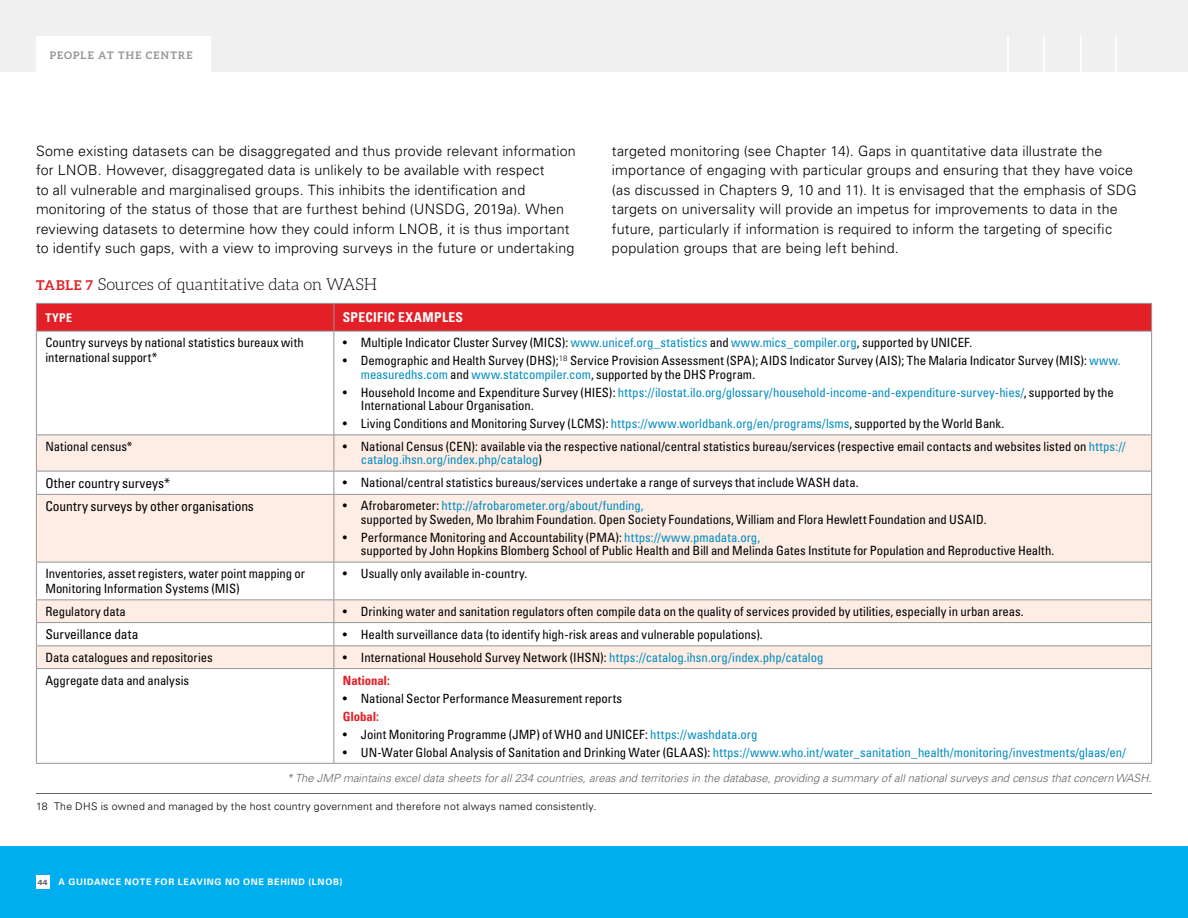
<style>
.page{position:relative;width:1188px;height:918px;background:#fff}
.page>*{position:absolute;margin:0;border:0;box-sizing:border-box;transform-origin:0 0}
.t1{font:300 16.5px "Aleo";letter-spacing:-.01em;color:#000}
.t2{font:300 14.25px/19.5px "Univers LT Pro 45";letter-spacing:.01em;color:#000}
.t3{font:condensed 13.5px "Univers LT Std";letter-spacing:-.005em;color:#000}
.t4{font:700 condensed 13.5px "Univers LT Std";letter-spacing:.025em;color:#fff}
.t5{font:condensed 12.75px/13.5px "Univers LT Std";letter-spacing:-.005em;color:#000}
.t6{font:condensed 12.75px "Univers LT Std";letter-spacing:-.005em;color:#008bbf}
.t7{font:700 condensed 12.75px "Univers LT Std";letter-spacing:-.005em;color:#e31f27}
.t8{font:700 condensed 12px "Univers LT Std";color:#fff}
.t9{font:italic 300 11.25px "Univers LT Pro 45";color:#636466}
.t10{font:300 10.5px "Univers LT Pro 45";letter-spacing:.025em;color:#000}
.t11{font:700 10.35px "Aleo";letter-spacing:.11em;color:#939598}
.t12{font:700 9px "Univers LT Pro 65";letter-spacing:.08em;color:#fff}
.s1{font-weight:700;font-size:13.5px;color:#e31f27}
.s2{color:#008bbf}
.s3{color:#000}
.s4{font-family:"Univers LT Std";font-weight:900;font-size:7.35px;color:#636466}
</style>
<div class="page">
<div style="left:0;top:846px;width:1188px;height:72px;background:#00aeef"></div>
<div style="left:0;top:0;width:1188px;height:72px;background:#f0f0f0"></div>
<div style="left:36px;top:875px;width:13px;height:13px;background:#fff"></div>
<hr style="left:1007px;top:36px;width:2px;height:36px;background:#fff">
<hr style="left:1043px;top:36px;width:2px;height:36px;background:#fff">
<hr style="left:1080px;top:36px;width:2px;height:36px;background:#fff">
<hr style="left:1115px;top:36px;width:2px;height:36px;background:#fff">
<div style="left:36px;top:36px;width:175px;height:37px;background:#fff"></div>
<svg style="left:37px;top:332px;width:1114px;height:431px"></svg>
<svg style="left:37px;top:436px;width:1114px;height:232px;fill:#fdede5"></svg>
<hr style="left:334px;top:332px;width:1px;height:103px;background:#939598">
<hr style="left:36px;top:435px;width:298px;height:1px;background:#939598">
<hr style="left:334px;top:435px;width:818px;height:1px;background:#939598">
<hr style="left:334px;top:435px;width:1px;height:36px;background:#939598">
<hr style="left:36px;top:471px;width:298px;height:1px;background:#939598">
<hr style="left:334px;top:471px;width:818px;height:1px;background:#939598">
<svg style="left:334px;top:471px;width:1px;height:23px"></svg>
<hr style="left:36px;top:494px;width:298px;height:1px;background:#939598">
<hr style="left:334px;top:494px;width:818px;height:1px;background:#939598">
<hr style="left:334px;top:495px;width:1px;height:67px;background:#939598">
<hr style="left:36px;top:562px;width:298px;height:1px;background:#939598">
<hr style="left:334px;top:562px;width:818px;height:1px;background:#939598">
<hr style="left:334px;top:562px;width:1px;height:37px;background:#939598">
<hr style="left:36px;top:599px;width:298px;height:1px;background:#939598">
<hr style="left:334px;top:599px;width:818px;height:1px;background:#939598">
<hr style="left:36px;top:622px;width:298px;height:1px;background:#939598">
<hr style="left:334px;top:622px;width:818px;height:1px;background:#939598">
<hr style="left:36px;top:645px;width:298px;height:1px;background:#939598">
<hr style="left:334px;top:645px;width:818px;height:1px;background:#939598">
<svg style="left:334px;top:600px;width:1px;height:68px"></svg>
<hr style="left:36px;top:668px;width:298px;height:1px;background:#939598">
<hr style="left:334px;top:668px;width:818px;height:1px;background:#939598">
<hr style="left:334px;top:669px;width:1px;height:94px;background:#939598">
<hr style="left:36px;top:332px;width:1px;height:103px;background:#939598">
<hr style="left:1151px;top:332px;width:1px;height:103px;background:#939598">
<hr style="left:36px;top:435px;width:1px;height:36px;background:#939598">
<hr style="left:1151px;top:435px;width:1px;height:36px;background:#939598">
<svg style="left:36px;top:471px;width:1px;height:23px"></svg>
<svg style="left:1151px;top:471px;width:1px;height:23px"></svg>
<hr style="left:36px;top:495px;width:1px;height:67px;background:#939598">
<hr style="left:1151px;top:495px;width:1px;height:67px;background:#939598">
<hr style="left:36px;top:562px;width:1px;height:37px;background:#939598">
<hr style="left:1151px;top:562px;width:1px;height:37px;background:#939598">
<svg style="left:36px;top:600px;width:1px;height:68px"></svg>
<svg style="left:1151px;top:600px;width:1px;height:68px"></svg>
<hr style="left:36px;top:669px;width:1px;height:94px;background:#939598">
<hr style="left:1151px;top:669px;width:1px;height:94px;background:#939598">
<svg style="left:36px;top:303px;width:1116px;height:28px;background:#df242c"></svg>
<hr style="left:36px;top:331px;width:298px;height:1px;background:#939598">
<hr style="left:334px;top:331px;width:818px;height:1px;background:#939598">
<hr style="left:36px;top:763px;width:298px;height:1px;background:#939598">
<hr style="left:334px;top:763px;width:818px;height:1px;background:#939598">
<hr style="left:36px;top:793px;width:1116px;height:1px;background:#636466">
<p class="t11" style="left:50px;top:49px;width:144px">PEOPLE AT THE CENTRE</p>
<p class="t2" style="left:36px;top:141px;width:541px">Some existing datasets can be disaggregated and thus provide relevant information for LNOB. However, disaggregated data is unlikely to be available with respect<br>to all vulnerable and marginalised groups. This inhibits the identification and monitoring of the status of those that are furthest behind (UNSDG, 2019a). When reviewing datasets to determine how they could inform LNOB, it is thus important to identify such gaps, with a view to improving surveys in the future or undertaking</p>
<p class="t2" style="left:612px;top:141px;width:526px">targeted monitoring (see Chapter 14). Gaps in quantitative data illustrate the importance of engaging with particular groups and ensuring that they have voice (as discussed in Chapters 9, 10 and 11). It is envisaged that the emphasis of SDG targets on universality will provide an impetus for improvements to data in the future, particularly if information is required to inform the targeting of specific population groups that are being left behind.</p>
<p class="t1" style="left:36px;top:275px;width:343px"><span class="s1">TABLE 7</span> Sources of quantitative data on WASH</p>
<p class="t8" style="left:45px;top:310px;width:28px">TYPE</p>
<p class="t4" style="left:343px;top:309px;width:122px">SPECIFIC EXAMPLES</p>
<p class="t5" style="left:45px;top:335px;width:260px;line-height:15px">Country surveys by national statistics bureaux with international support*</p>
<p class="t5" style="left:343px;top:336px;width:631px">• Multiple Indicator Cluster Survey (MICS): <span class="s2">www.unicef.org_statistics</span> and <span class="s2">www.mics_compiler.org</span>, supported by UNICEF.</p>
<p class="t5" style="left:361px;top:354px;width:761px;text-indent:-18px">• Demographic and Health Survey (DHS);<sup>18</sup> Service Provision Assessment (SPA); AIDS Indicator Survey (AIS); The Malaria Indicator Survey (MIS): <span class="s2">www. measuredhs.com</span> and <span class="s2">www.statcompiler.com</span>, supported by the DHS Program.</p>
<p class="t5" style="left:361px;top:385px;width:754px;text-indent:-18px">• Household Income and Expenditure Survey (HIES): <span class="s2">https://ilostat.ilo.org/glossary/household-income-and-expenditure-survey-hies/</span>, supported by the<br>International Labour Organisation.</p>
<p class="t5" style="left:343px;top:417px;width:663px">• Living Conditions and Monitoring Survey (LCMS): <span class="s2">https://www.worldbank.org/en/programs/lsms</span>, supported by the World Bank.</p>
<p class="t5" style="left:45px;top:439px;width:89px">National census*</p>
<p class="t5" style="left:361px;top:439px;width:766px;text-indent:-18px">• National Census (CEN): available via the respective national/central statistics bureau/services (respective email contacts and websites listed on <span class="s2">https:// catalog.ihsn.org/index.php/catalog</span>)</p>
<p class="t3" style="left:45px;top:474px;width:126px">Other country surveys*</p>
<p class="t5" style="left:343px;top:476px;width:517px">• National/central statistics bureaus/services undertake a range of surveys that include WASH data.</p>
<p class="t3" style="left:45px;top:498px;width:210px">Country surveys by other organisations</p>
<p class="t5" style="left:361px;top:499px;width:627px;text-indent:-18px">• Afrobarometer: <span class="s2">http://afrobarometer.org/about/funding,<br></span>supported by Sweden, Mo Ibrahim Foundation. Open Society Foundations, William and Flora Hewlett Foundation and USAID.</p>
<p class="t5" style="left:361px;top:530px;width:695px;text-indent:-18px">• Performance Monitoring and Accountability (PMA): <span class="s2">https://www.pmadata.org,<br></span>supported by John Hopkins Blomberg School of Public Health and Bill and Melinda Gates Institute for Population and Reproductive Health.</p>
<p class="t5" style="left:45px;top:566px;width:261px;line-height:15px">Inventories, asset registers, water point mapping or<br>Monitoring Information Systems (MIS)</p>
<p class="t5" style="left:343px;top:567px;width:186px">• Usually only available in-country.</p>
<p class="t5" style="left:45px;top:604px;width:82px">Regulatory data</p>
<p class="t5" style="left:343px;top:604px;width:682px">• Drinking water and sanitation regulators often compile data on the quality of services provided by utilities, especially in urban areas.</p>
<p class="t3" style="left:45px;top:626px;width:95px">Surveillance data</p>
<p class="t5" style="left:343px;top:627px;width:421px">• Health surveillance data (to identify high-risk areas and vulnerable populations).</p>
<p class="t5" style="left:45px;top:650px;width:169px">Data catalogues and repositories</p>
<p class="t5" style="left:343px;top:650px;width:482px">• International Household Survey Network (IHSN): <span class="s2">https://catalog.ihsn.org/index.php/catalog</span></p>
<p class="t5" style="left:45px;top:673px;width:145px">Aggregate data and analysis</p>
<p class="t7" style="left:343px;top:672px;width:49px">National:</p>
<p class="t5" style="left:343px;top:691px;width:281px">• National Sector Performance Measurement reports</p>
<p class="t7" style="left:343px;top:708px;width:38px">Global:</p>
<p class="t5" style="left:343px;top:727px;width:416px">• Joint Monitoring Programme (JMP) of WHO and UNICEF: <span class="s2">https://washdata.org</span></p>
<p class="t6" style="left:343px;top:744px;width:785px"><span class="s3">• UN-Water Global Analysis of Sanitation and Drinking Water (GLAAS):</span> https://www.who.int/water_sanitation_health/monitoring/investments/glaas/en/</p>
<p class="t9" style="left:287px;top:771px;width:866px">* The JMP maintains excel data sheets for all 234 countries, areas and territories in the database, providing a summary of all national surveys and census that concern WASH.</p>
<p class="t10" style="left:36px;top:800px;width:562px">18 The DHS is owned and managed by the host country government and therefore not always named consistently.</p>
<p class="t12" style="left:38px;top:877px;width:306px"><span class="s4">44</span> A GUIDANCE NOTE FOR LEAVING NO ONE BEHIND (LNOB)</p>
</div>
